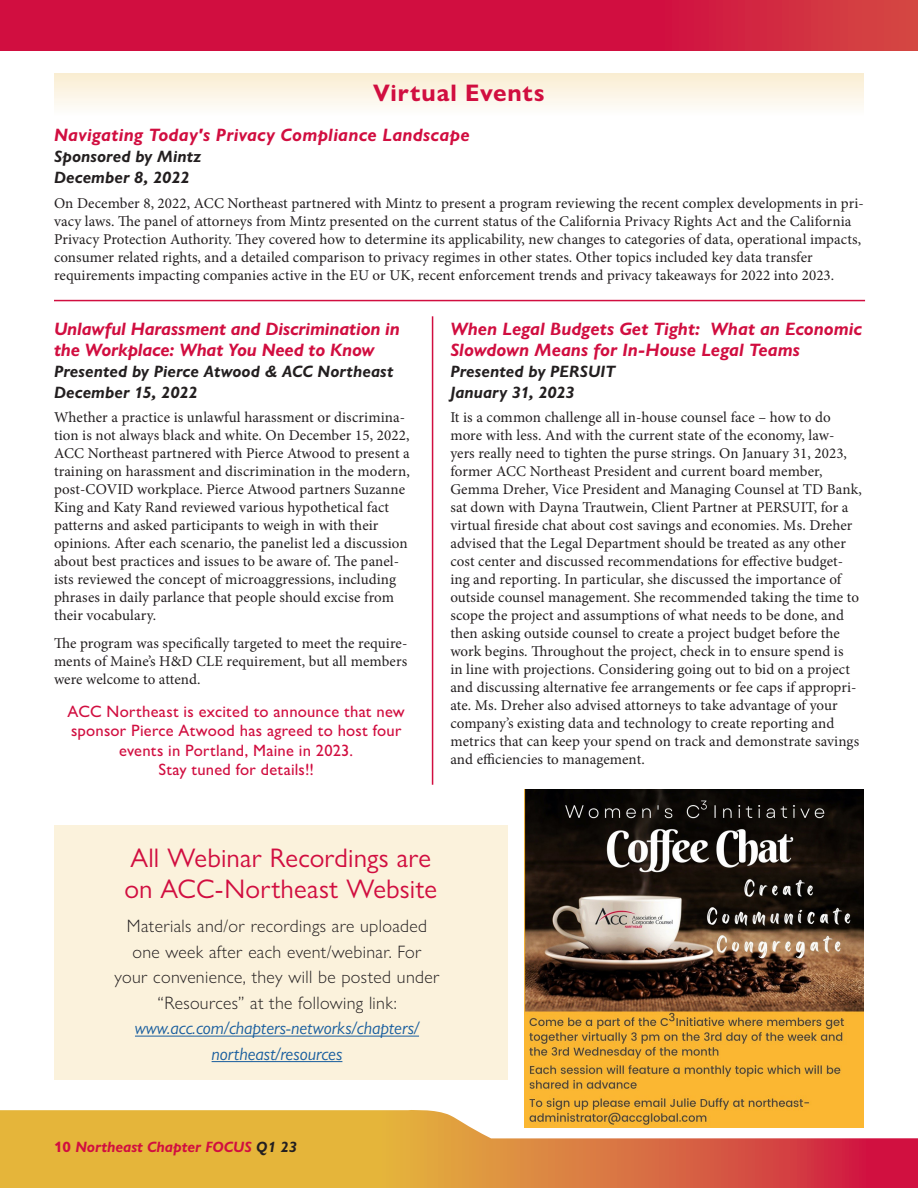
<style>
.page{position:relative;width:918px;height:1188px;background:#fff}
.page>*{position:absolute;margin:0;border:0;box-sizing:border-box;transform-origin:0 0}
.BOD_info{font:27px/31.5px "Gill Sans Nova";letter-spacing:.005em;color:#d10e40}
.boxed_text{font:700 24px "Gill Sans Nova";letter-spacing:.04em;color:#d10e40}
.Subhead{font:300 18px/25.5px "Gill Sans Nova";letter-spacing:.02em;color:#231f20;text-align:center}
.boxed_text-2{font:italic 700 18px/21px "Gill Sans Nova";color:#d10e40}
.boxed_text-3{font:italic 700 18px "Gill Sans Nova";letter-spacing:.02em;color:#d10e40}
.boxed_text-4{font:500 16.5px/19.5px "Gill Sans Nova";letter-spacing:.015em;color:#d10e40;text-align:center}
.boxed_text-5{font:italic 700 16.5px/21px "Gill Sans Nova";letter-spacing:.005em;color:#231f20}
.body_type{font:15px/18px "Minion Pro";letter-spacing:.005em;color:#231f20}
.t1{font:italic 700 15px "Gill Sans Nova";color:#d10e40}
.s1{font-weight:400;font-style:italic;color:#175d9e}
.s2{font-style:normal}
.s3{color:#231f20}
</style>
<div class="page">
<div style="left:54px;top:74px;width:810px;height:43px;background:linear-gradient(to bottom,#faedd2,#fefefe)"></div>
<hr style="left:432px;top:316px;width:1px;height:469px;background:#d10e40">
<hr style="left:54px;top:300px;width:811px;height:1px;background:#d10e40">
<div style="left:54px;top:825px;width:454px;height:255px;background:#fbf2dc"></div>
<hr style="left:135px;top:1036px;width:284px;height:1px;background:#175d9e">
<hr style="left:212px;top:1061px;width:130px;height:1px;background:#175d9e">
<img style="left:525px;top:790px;width:339px;height:318px">
<svg style="left:0;top:0;width:918px;height:50px;background:#d11640"></svg>
<svg style="left:0;top:1108px;width:918px;height:80px;background:#e3a051"></svg>
<p class="boxed_text" style="left:373px;top:78px;width:173px">Virtual Events</p>
<p class="boxed_text-3" style="left:54px;top:124px;width:417px">Navigating Today's Privacy Compliance Landscape</p>
<p class="boxed_text-5" style="left:54px;top:146px;width:149px">Sponsored by Mintz</p>
<p class="boxed_text-5" style="left:54px;top:167px;width:137px">December 8, 2022</p>
<p class="body_type" style="left:54px;top:194px;width:812px">On December 8, 2022, ACC Northeast partnered with Mintz to present a program reviewing the recent complex developments in pri&shy;vacy laws. The panel of attorneys from Mintz presented on the current status of the California Privacy Rights Act and the California Privacy Protection Authority. They covered how to determine its applicability, new changes to categories of data, operational impacts, consumer related rights, and a detailed comparison to privacy regimes in other states. Other topics included key data transfer requirements impacting companies active in the EU or UK, recent enforcement trends and privacy takeaways for 2022 into 2023.</p>
<p class="boxed_text-2" style="left:450px;top:318px;width:413px">When Legal Budgets Get Tight: What an Economic<br>Slowdown Means for In-House Legal Teams</p>
<p class="boxed_text-5" style="left:450px;top:360px;width:167px">Presented by PERSUIT<br>January 31, 2023</p>
<p class="body_type" style="left:450px;top:409px;width:413px">It is a common challenge all in-house counsel face – how to do more with less. And with the current state of the economy, law&shy;yers really need to tighten the purse strings. On January 31, 2023, former ACC Northeast President and current board member, Gemma Dreher, Vice President and Managing Counsel at TD Bank, sat down with Dayna Trautwein, Client Partner at PERSUIT, for a virtual fireside chat about cost savings and economies. Ms. Dreher advised that the Legal Department should be treated as any other cost center and discussed recommendations for effective budget&shy;ing and reporting. In particular, she discussed the importance of outside counsel management. She recommended taking the time to scope the project and assumptions of what needs to be done, and then asking outside counsel to create a project budget before the work begins. Throughout the project, check in to ensure spend is<br>in line with projections. Considering going out to bid on a project and discussing alternative fee arrangements or fee caps if appropri&shy;ate. Ms. Dreher also advised attorneys to take advantage of your company’s existing data and technology to create reporting and metrics that can keep your spend on track and demonstrate savings and efficiencies to management.</p>
<p class="boxed_text-2" style="left:54px;top:318px;width:347px">Unlawful Harassment and Discrimination in the Workplace: What You Need to Know</p>
<p class="boxed_text-5" style="left:54px;top:360px;width:341px">Presented by Pierce Atwood &amp; ACC Northeast</p>
<p class="boxed_text-5" style="left:54px;top:381px;width:145px">December 15, 2022</p>
<p class="body_type" style="left:54px;top:409px;width:357px">Whether a practice is unlawful harassment or discrimina&shy;tion is not always black and white. On December 15, 2022, ACC Northeast partnered with Pierce Atwood to present a training on harassment and discrimination in the modern, post-COVID workplace. Pierce Atwood partners Suzanne King and Katy Rand reviewed various hypothetical fact patterns and asked participants to weigh in with their opinions. After each scenario, the panelist led a discussion about best practices and issues to be aware of. The panel&shy;ists reviewed the concept of microaggressions, including phrases in daily parlance that people should excise from their vocabulary.</p>
<p class="body_type" style="left:54px;top:634px;width:355px;text-align:justify">The program was specifically targeted to meet the require&shy;ments of Maine’s H&amp;D CLE requirement, but all members were welcome to attend.</p>
<p class="boxed_text-4" style="left:68px;top:701px;width:339px">ACC Northeast is excited to announce that new sponsor Pierce Atwood has agreed to host four events in Portland, Maine in 2023.<br>Stay tuned for details!!</p>
<p class="BOD_info" style="left:124px;top:841px;width:314px">All Webinar Recordings are on ACC-Northeast Website</p>
<p class="Subhead" style="left:114px;top:913px;width:327px">Materials and/or recordings are uploaded one week after each event/webinar. For your convenience, they will be posted under “Resources” at the following link: <span class="s1">www.acc.com/chapters-networks/chapters/ northeast/resources</span></p>
<p class="t1" style="left:54px;top:1138px;width:245px"><span class="s2">10</span> Northeast Chapter FOCUS <span class="s3">Q1 23</span></p>
</div>
